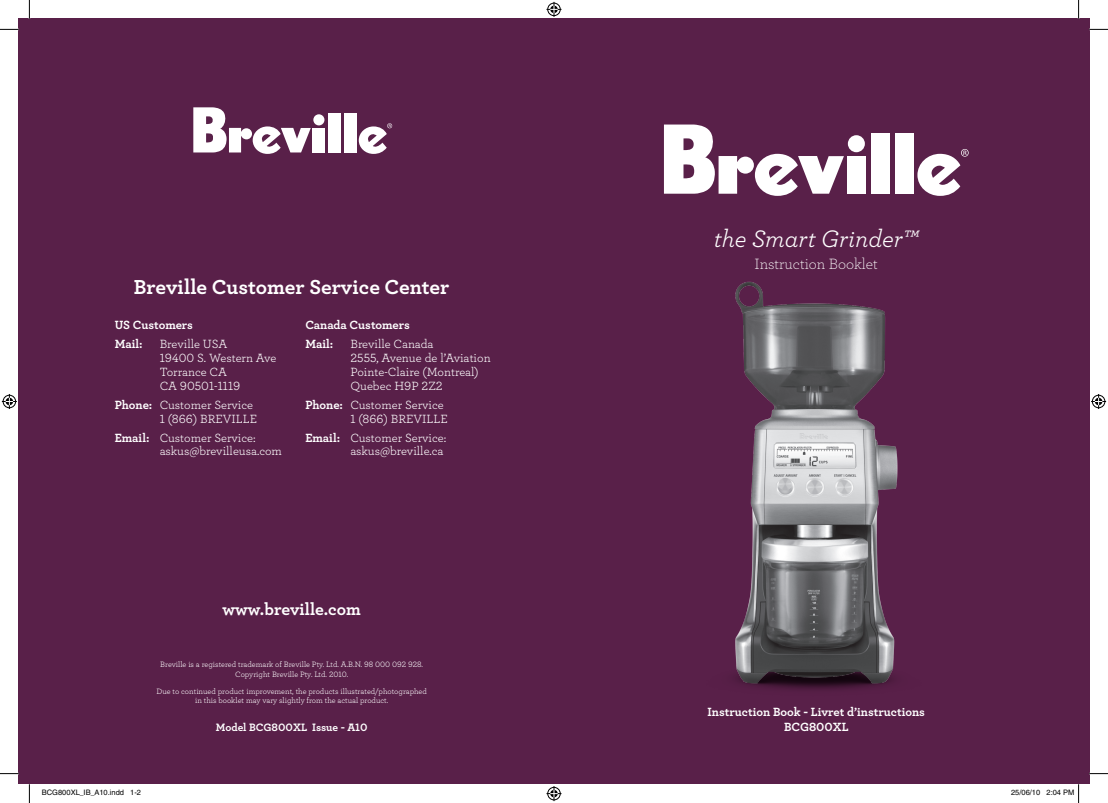
<style>
.page{position:relative;width:1108px;height:803px;background:#fff}
.page>*{position:absolute;margin:0;border:0;box-sizing:border-box;transform-origin:0 0}
.t1{font:25px "Archer Book LF Italic";color:#fff}
.t2{font:21.25px "Archer Bold LF";color:#fff}
.t3{font:17.5px "Archer Bold LF";color:#fff}
.t4{font:15.62px "Archer Light LF";color:#fff}
.t5{font:12.5px/13.8px "Archer Book LF";color:#fff}
.t6{font:12.5px/19px "Archer Bold LF";color:#fff}
.t7{font:11.25px "Archer Bold LF";color:#fff}
.t8{font:8.12px/9.8px "Archer Book LF";color:#fff;text-align:center}
.t9{font:7.5px "Helvetica";color:#000}
.s1{font-family:"Archer Bold LF"}
</style>
<div class="page">
<div style="left:554px;top:19px;width:535px;height:765px;background:#592049"></div>
<div style="left:19px;top:19px;width:535px;height:765px;background:#592049"></div>
<img style="left:735px;top:281px;width:163px;height:409px">
<div style="left:895px;top:133px;width:19px;height:61px;background:#fff"></div>
<div style="left:871px;top:133px;width:18px;height:61px;background:#fff"></div>
<div style="left:848px;top:135px;width:17px;height:17px;background:#fff;border-radius:50%"></div>
<div style="left:846px;top:156px;width:19px;height:38px;background:#fff"></div>
<svg style="left:664px;top:125px;width:180px;height:71px"></svg>
<svg style="left:917px;top:149px;width:51px;height:47px"></svg>
<div style="left:344px;top:113px;width:12px;height:39px;background:#fff"></div>
<div style="left:328px;top:113px;width:12px;height:39px;background:#fff"></div>
<div style="left:313px;top:114px;width:11px;height:11px;background:#fff;border-radius:50%"></div>
<div style="left:313px;top:128px;width:12px;height:25px;background:#fff"></div>
<svg style="left:193px;top:107px;width:118px;height:47px"></svg>
<svg style="left:359px;top:123px;width:33px;height:31px"></svg>
<svg style="left:0;top:29px;width:19px;height:1px"></svg>
<svg style="left:1089px;top:29px;width:19px;height:1px"></svg>
<svg style="left:0;top:773px;width:19px;height:1px"></svg>
<svg style="left:1089px;top:773px;width:19px;height:1px"></svg>
<svg style="left:29px;top:0;width:1px;height:19px"></svg>
<svg style="left:29px;top:784px;width:1px;height:19px"></svg>
<svg style="left:1077px;top:0;width:2px;height:19px"></svg>
<svg style="left:546px;top:2px;width:15px;height:15px"></svg>
<svg style="left:546px;top:786px;width:15px;height:15px"></svg>
<svg style="left:2px;top:394px;width:15px;height:15px"></svg>
<svg style="left:1091px;top:394px;width:15px;height:15px"></svg>
<svg style="left:1078px;top:784px;width:1px;height:19px"></svg>
<h2 class="t2" style="left:134px;top:274px;width:317px">Breville Customer Service Center</h2>
<p class="t6" style="left:115px;top:315px;width:80px">US Customers<br>Mail:</p>
<p class="t5" style="left:160px;top:337px;width:118px">Breville USA<br>19400 S. Western Ave<br>Torrance CA<br>CA 90501-1119</p>
<p class="t5" style="left:160px;top:397px;width:99px;text-indent:-45px"><span class="s1">Phone:</span> Customer Service<br>1 (866) BREVILLE</p>
<p class="t5" style="left:160px;top:430px;width:124px;text-indent:-45px"><span class="s1">Email:</span> Customer Service: askus@brevilleusa.com</p>
<p class="t6" style="left:305px;top:315px;width:106px">Canada Customers<br>Mail:</p>
<p class="t5" style="left:350px;top:337px;width:142px">Breville Canada<br>2555, Avenue de l’Aviation<br>Pointe-Claire (Montreal)<br>Quebec H9P 2Z2</p>
<p class="t5" style="left:350px;top:397px;width:99px;text-indent:-45px"><span class="s1">Phone:</span> Customer Service<br>1 (866) BREVILLE</p>
<p class="t5" style="left:305px;top:430px;width:142px;text-align:right"><span class="s1">Email:</span> Customer Service: askus@breville.ca</p>
<h3 class="t3" style="left:222px;top:598px;width:140px">www.breville.com</h3>
<p class="t8" style="left:160px;top:659px;width:264px">Breville is a registered trademark of Breville Pty. Ltd. A.B.N. 98 000 092 928.<br>Copyright Breville Pty. Ltd. 2010.</p>
<p class="t8" style="left:156px;top:686px;width:272px">Due to continued product improvement, the products illustrated/photographed in this booklet may vary slightly from the actual product.</p>
<p class="t7" style="left:216px;top:720px;width:153px">Model BCG800XL Issue - A10</p>
<h1 class="t1" style="left:714px;top:223px;width:206px">the Smart Grinder™</h1>
<p class="t4" style="left:754px;top:254px;width:125px">Instruction Booklet</p>
<p class="t6" style="left:707px;top:704px;width:219px;line-height:15px;text-align:center">Instruction Book - Livret d’instructions<br>BCG800XL</p>
<p class="t9" style="left:42px;top:788px;width:101px">BCG800XL_IB_A10.indd 1-2</p>
<p class="t9" style="left:1011px;top:788px;width:65px">25/06/10 2:04 PM</p>
</div>
